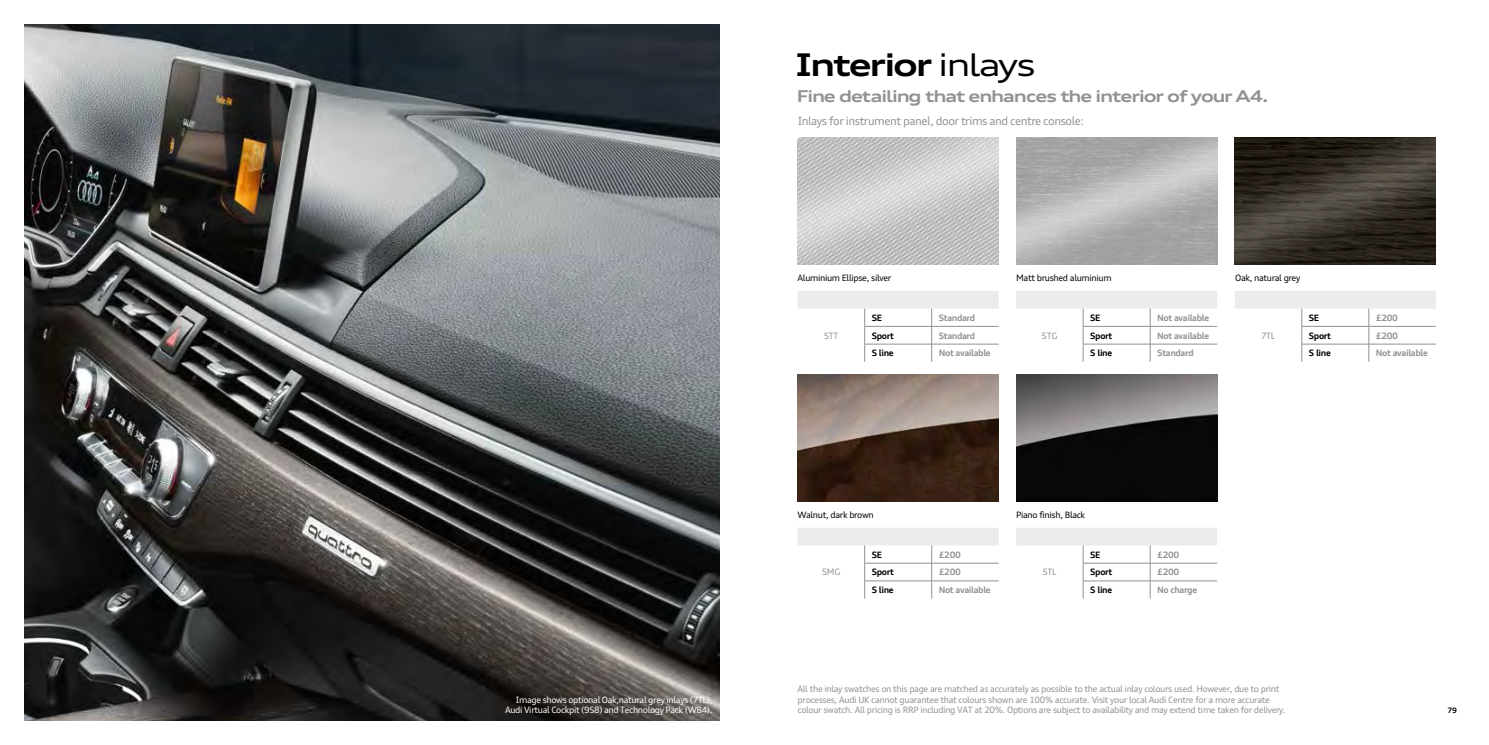
<style>
.page{position:relative;width:1489px;height:745px;background:#fff}
.page>*{position:absolute;margin:0;border:0;box-sizing:border-box;transform-origin:0 0}
.t1{font:700 expanded 31.25px "Audi Type";letter-spacing:-.07em;color:#000}
.t2{font:700 expanded 16.25px "Audi Type";letter-spacing:-.07em;color:#919292}
.t3{font:11.25px "Audi Type";letter-spacing:-.04em;color:#919292}
.t4{font:8.75px/10.5px "Audi Type";letter-spacing:-.04em;color:#919292}
.t5{font:700 8.75px "Audi Type";letter-spacing:-.04em;color:#919292}
.t6{font:8.75px/10.5px "Audi Type";letter-spacing:-.04em;color:#fff;text-align:right}
.t7{font:8.75px "Audi Type";letter-spacing:-.04em;color:#000}
.t8{font:700 8.75px "Audi Type";letter-spacing:-.04em;color:#000}
.t9{font:700 7.5px "Audi Type";color:#000}
.s1{font-weight:400}
</style>
<div class="page">
<img style="left:25px;top:25px;width:694px;height:694px">
<img style="left:797px;top:138px;width:201px;height:126px">
<img style="left:797px;top:374px;width:201px;height:126px">
<img style="left:1016px;top:374px;width:201px;height:126px">
<img style="left:1234px;top:138px;width:201px;height:126px">
<svg style="left:798px;top:291px;width:200px;height:70px"></svg>
<svg style="left:798px;top:528px;width:200px;height:70px"></svg>
<svg style="left:1016px;top:291px;width:201px;height:70px"></svg>
<svg style="left:1016px;top:528px;width:201px;height:70px"></svg>
<svg style="left:1235px;top:291px;width:200px;height:70px"></svg>
<h1 class="t1" style="left:795px;top:43px;width:242px">Interior <span class="s1">inlays</span></h1>
<h2 class="t2" style="left:796px;top:85px;width:473px">Fine detailing that enhances the interior of your A4.</h2>
<p class="t3" style="left:797px;top:114px;width:288px">Inlays for instrument panel, door trims and centre console:</p>
<p class="t7" style="left:797px;top:272px;width:95px">Aluminium Ellipse, silver</p>
<p class="t7" style="left:1016px;top:272px;width:97px">Matt brushed aluminium</p>
<p class="t7" style="left:1234px;top:272px;width:67px">Oak, natural grey</p>
<p class="t4" style="left:823px;top:330px;width:16px">5TT</p>
<p class="t8" style="left:871px;top:312px;width:12px">SE</p>
<p class="t5" style="left:938px;top:312px;width:38px">Standard</p>
<p class="t8" style="left:871px;top:329px;width:24px">Sport</p>
<p class="t5" style="left:938px;top:329px;width:38px">Standard</p>
<p class="t8" style="left:871px;top:347px;width:23px">S line</p>
<p class="t5" style="left:938px;top:347px;width:53px">Not available</p>
<p class="t4" style="left:1041px;top:330px;width:17px">5TG</p>
<p class="t8" style="left:1090px;top:312px;width:12px">SE</p>
<p class="t5" style="left:1157px;top:312px;width:53px">Not available</p>
<p class="t8" style="left:1090px;top:329px;width:24px">Sport</p>
<p class="t5" style="left:1157px;top:329px;width:53px">Not available</p>
<p class="t8" style="left:1090px;top:347px;width:23px">S line</p>
<p class="t5" style="left:1157px;top:347px;width:38px">Standard</p>
<p class="t4" style="left:1260px;top:330px;width:16px">7TL</p>
<p class="t8" style="left:1308px;top:312px;width:12px">SE</p>
<p class="t5" style="left:1375px;top:312px;width:24px">£200</p>
<p class="t8" style="left:1308px;top:329px;width:24px">Sport</p>
<p class="t5" style="left:1375px;top:329px;width:24px">£200</p>
<p class="t8" style="left:1308px;top:347px;width:23px">S line</p>
<p class="t5" style="left:1375px;top:347px;width:53px">Not available</p>
<p class="t7" style="left:797px;top:509px;width:78px">Walnut, dark brown</p>
<p class="t7" style="left:1016px;top:509px;width:70px">Piano finish, Black</p>
<p class="t4" style="left:821px;top:566px;width:20px">5MG</p>
<p class="t8" style="left:871px;top:548px;width:12px">SE</p>
<p class="t5" style="left:938px;top:548px;width:24px">£200</p>
<p class="t8" style="left:871px;top:566px;width:24px">Sport</p>
<p class="t5" style="left:938px;top:566px;width:24px">£200</p>
<p class="t8" style="left:871px;top:584px;width:23px">S line</p>
<p class="t5" style="left:938px;top:584px;width:53px">Not available</p>
<p class="t4" style="left:1042px;top:566px;width:16px">5TL</p>
<p class="t8" style="left:1090px;top:548px;width:12px">SE</p>
<p class="t5" style="left:1157px;top:548px;width:24px">£200</p>
<p class="t8" style="left:1090px;top:566px;width:24px">Sport</p>
<p class="t5" style="left:1157px;top:566px;width:24px">£200</p>
<p class="t8" style="left:1090px;top:584px;width:23px">S line</p>
<p class="t5" style="left:1157px;top:584px;width:41px">No charge</p>
<p class="t6" style="left:505px;top:693px;width:209px">Image shows optional Oak,natural grey inlays (7TL),<br>Audi Virtual Cockpit (9S8) and Technology Pack (WB4).</p>
<p class="t4" style="left:797px;top:683px;width:490px">All the inlay swatches on this page are matched as accurately as possible to the actual inlay colours used. However, due to print processes, Audi UK cannot guarantee that colours shown are 100% accurate. Visit your local Audi Centre for a more accurate colour swatch. All pricing is RRP including VAT at 20%. Options are subject to availability and may extend time taken for delivery.</p>
<p class="t9" style="left:1447px;top:705px;width:11px">79</p>
</div>
